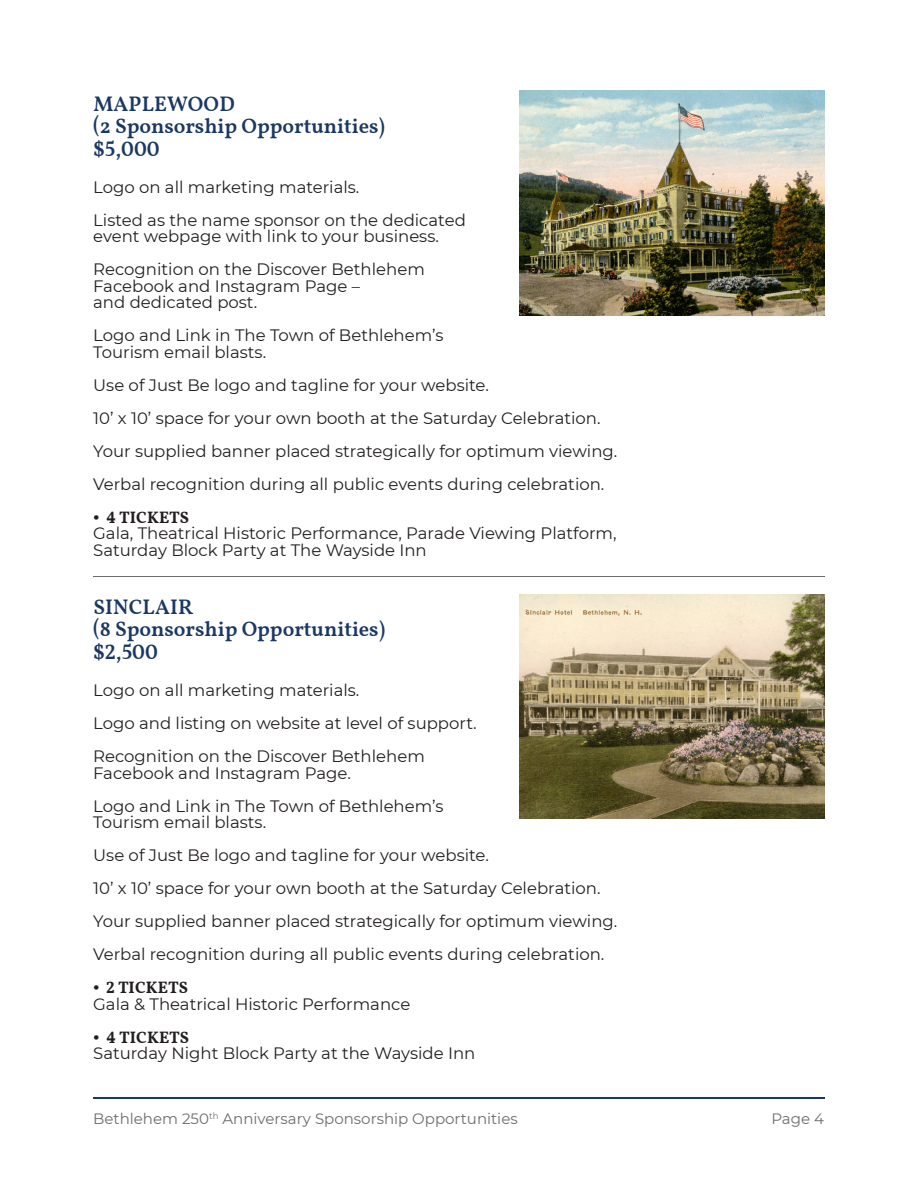
<style>
.page{position:relative;width:918px;height:1188px;background:#fff}
.page>*{position:absolute;margin:0;border:0;box-sizing:border-box;transform-origin:0 0}
.t1{font:600 21px "Vollkorn";color:#193863}
.t2{font:16.5px "Montserrat";color:#231f20}
.t3{font:700 16.5px "Vollkorn";color:#231f20}
.t4{font:15px "Montserrat";color:#6c6d70}
</style>
<div class="page">
<hr style="left:93px;top:1097px;width:732px;height:2px;background:#193863">
<img style="left:519px;top:91px;width:306px;height:224px">
<img style="left:519px;top:594px;width:306px;height:225px">
<hr style="left:93px;top:576px;width:732px;height:1px;background:#6d6e71">
<p class="t1" style="left:93px;top:88px;width:143px">MAPLEWOOD</p>
<p class="t1" style="left:93px;top:110px;width:293px">(2 Sponsorship Opportunities)</p>
<p class="t1" style="left:93px;top:133px;width:68px">$5,000</p>
<p class="t2" style="left:93px;top:176px;width:268px">Logo on all marketing materials.</p>
<p class="t2" style="left:93px;top:209px;width:374px">Listed as the name sponsor on the dedicated</p>
<p class="t2" style="left:93px;top:225px;width:347px">event webpage with link to your business.</p>
<p class="t2" style="left:93px;top:258px;width:333px">Recognition on the Discover Bethlehem</p>
<p class="t2" style="left:93px;top:275px;width:268px">Facebook and Instagram Page –</p>
<p class="t2" style="left:93px;top:291px;width:166px">and dedicated post.</p>
<p class="t2" style="left:93px;top:324px;width:352px">Logo and Link in The Town of Bethlehem’s</p>
<p class="t2" style="left:93px;top:341px;width:174px">Tourism email blasts.</p>
<p class="t2" style="left:93px;top:374px;width:397px">Use of Just Be logo and tagline for your website.</p>
<p class="t2" style="left:93px;top:407px;width:509px">10’ x 10’ space for your own booth at the Saturday Celebration.</p>
<p class="t2" style="left:93px;top:440px;width:526px">Your supplied banner placed strategically for optimum viewing.</p>
<p class="t2" style="left:93px;top:473px;width:513px">Verbal recognition during all public events during celebration.</p>
<p class="t3" style="left:93px;top:505px;width:97px">• 4 TICKETS</p>
<p class="t2" style="left:93px;top:522px;width:525px">Gala, Theatrical Historic Performance, Parade Viewing Platform,</p>
<p class="t2" style="left:93px;top:539px;width:335px">Saturday Block Party at The Wayside Inn</p>
<p class="t1" style="left:93px;top:591px;width:101px">SINCLAIR</p>
<p class="t1" style="left:93px;top:613px;width:293px">(8 Sponsorship Opportunities)</p>
<p class="t1" style="left:93px;top:636px;width:66px">$2,500</p>
<p class="t2" style="left:93px;top:679px;width:268px">Logo on all marketing materials.</p>
<p class="t2" style="left:93px;top:712px;width:385px">Logo and listing on website at level of support.</p>
<p class="t2" style="left:93px;top:745px;width:333px">Recognition on the Discover Bethlehem</p>
<p class="t2" style="left:93px;top:761px;width:259px">Facebook and Instagram Page.</p>
<p class="t2" style="left:93px;top:794px;width:352px">Logo and Link in The Town of Bethlehem’s</p>
<p class="t2" style="left:93px;top:811px;width:174px">Tourism email blasts.</p>
<p class="t2" style="left:93px;top:844px;width:397px">Use of Just Be logo and tagline for your website.</p>
<p class="t2" style="left:93px;top:877px;width:509px">10’ x 10’ space for your own booth at the Saturday Celebration.</p>
<p class="t2" style="left:93px;top:910px;width:526px">Your supplied banner placed strategically for optimum viewing.</p>
<p class="t2" style="left:93px;top:943px;width:513px">Verbal recognition during all public events during celebration.</p>
<p class="t3" style="left:93px;top:975px;width:96px">• 2 TICKETS</p>
<p class="t2" style="left:93px;top:992px;width:319px">Gala &amp; Theatrical Historic Performance</p>
<p class="t3" style="left:93px;top:1025px;width:97px">• 4 TICKETS</p>
<p class="t2" style="left:93px;top:1042px;width:384px">Saturday Night Block Party at the Wayside Inn</p>
<p class="t4" style="left:93px;top:1108px;width:426px">Bethlehem 250<sup>th</sup> Anniversary Sponsorship Opportunities</p>
<p class="t4" style="left:771px;top:1108px;width:54px">Page 4</p>
</div>
